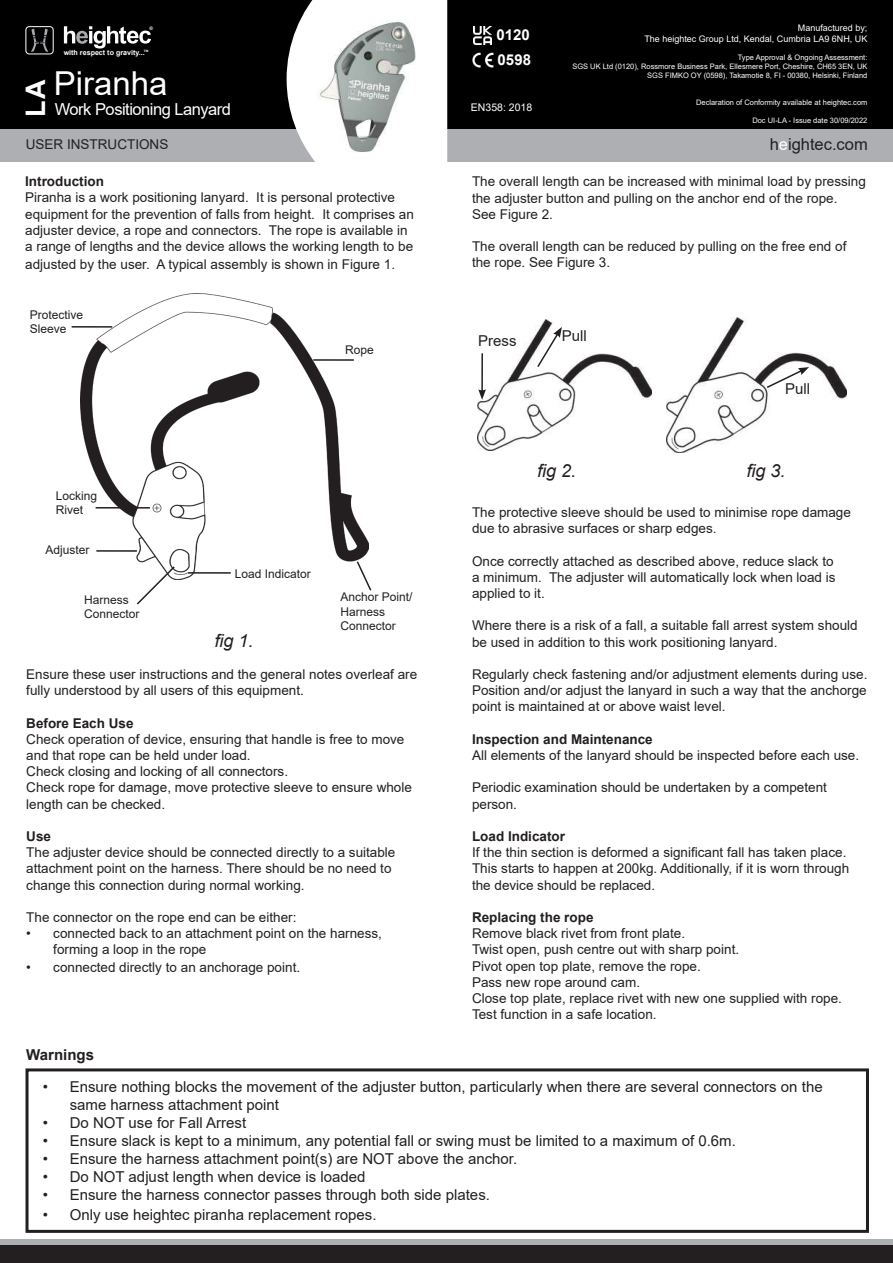
<style>
.page{position:relative;width:893px;height:1263px;background:#fff}
.page>*{position:absolute;margin:0;border:0;box-sizing:border-box;transform-origin:0 0}
.t1{font:33px "Arial";color:#fff}
.t2{font:700 27px "Arial";color:#fff}
.t3{font:italic 18px "Arial";color:#231f20}
.t4{font:16.5px "Arial";letter-spacing:-.03em;color:#fff}
.t5{font:16.5px "Arial";color:#231f20}
.t6{font:15px/18px "Arial";color:#231f20}
.t7{font:700 15px "Arial";color:#231f20}
.t8{font:700 15px "Arial";color:#fff}
.t9{font:13.5px/16.2px "Arial";color:#231f20}
.t10{font:700 13.5px "Arial";color:#231f20}
.t11{font:12px/14.4px "Arial";color:#231f20}
.t12{font:10.5px "Arial";color:#fff}
.t13{font:9px/10.8px "Arial";color:#fff;text-align:right}
.t14{font:7.5px/9px "Arial";color:#fff;text-align:right}
.t15{font:700 7.05px "Arial";color:#fff}
.t16{font:700 4.8px "Arial";color:#fff}
.t17{font:700 3.15px "Arial";color:#fff}
.s1{color:#fff}
</style>
<div class="page">
<div style="left:0;top:1240px;width:893px;height:23px;background:#231f20"></div>
<div style="left:0;top:1239px;width:893px;height:6px;background:#aeafb3"></div>
<div style="left:0;top:0;width:893px;height:158px;background:#000"></div>
<div style="left:0;top:130px;width:893px;height:32px;background:#aeafb3"></div>
<svg style="left:287px;top:0;width:160px;height:162px;background:#ebebeb"></svg>
<div style="left:26px;top:26px;width:28px;height:28px;border:1px solid #fff;border-radius:3px"></div>
<svg style="left:31px;top:29px;width:17px;height:23px"></svg>
<svg style="left:64px;top:26px;width:87px;height:23px"></svg>
<img style="left:317px;top:19px;width:99px;height:137px">
<div style="left:26px;top:1068px;width:843px;height:165px;border:3px solid #231f20"></div>
<img style="left:478px;top:320px;width:174px;height:131px">
<img style="left:667px;top:318px;width:179px;height:135px">
<svg style="left:765px;top:367px;width:44px;height:22px"></svg>
<svg style="left:536px;top:327px;width:26px;height:42px"></svg>
<hr style="left:481px;top:353px;width:2px;height:39px;background:#231f20">
<svg style="left:478px;top:389px;width:8px;height:11px"></svg>
<img style="left:80px;top:293px;width:289px;height:286px">
<hr style="left:96px;top:507px;width:54px;height:2px;background:#231f20">
<hr style="left:96px;top:550px;width:41px;height:2px;background:#231f20">
<hr style="left:188px;top:572px;width:43px;height:2px;background:#231f20">
<hr style="left:313px;top:359px;width:41px;height:2px;background:#231f20">
<svg style="left:355px;top:560px;width:17px;height:31px"></svg>
<hr style="left:72px;top:326px;width:40px;height:2px;background:#231f20">
<svg style="left:135px;top:565px;width:41px;height:40px"></svg>
<img style="left:472px;top:52px;width:21px;height:16px">
<img style="left:473px;top:26px;width:18px;height:19px">
<h2 class="t2" style="left:17px;top:117px;width:39px;rotate:-90deg">LA</h2>
<p class="t16" style="left:149px;top:25px;width:5px">®</p>
<p class="t8" style="left:497px;top:25px;width:35px">0120</p>
<p class="t17" style="left:144px;top:48px;width:6px">TM</p>
<p class="t15" style="left:64px;top:47px;width:83px">with respect to gravity...</p>
<p class="t8" style="left:498px;top:50px;width:35px">0598</p>
<h1 class="t1" style="left:54px;top:60px;width:115px">Piranha</h1>
<p class="t4" style="left:55px;top:97px;width:178px">Work Positioning Lanyard</p>
<p class="t12" style="left:471px;top:100px;width:63px">EN358: 2018</p>
<p class="t13" style="left:644px;top:22px;width:225px">Manufactured by;<br>The heightec Group Ltd, Kendal, Cumbria LA9 6NH, UK</p>
<p class="t14" style="left:572px;top:52px;width:297px">Type Approval &amp; Ongoing Assessment:<br>SGS UK Ltd (0120), Rossmore Business Park, Ellesmere Port, Cheshire, CH65 3EN, UK<br>SGS FIMKO OY (0598), Takamotie 8, FI - 00380, Helsinki, Finland</p>
<p class="t14" style="left:696px;top:97px;width:173px">Declaration of Conformity available at heightec.com</p>
<p class="t14" style="left:752px;top:115px;width:117px">Doc UI-LA - Issue date 30/09/2022</p>
<p class="t9" style="left:26px;top:136px;width:144px">USER INSTRUCTIONS</p>
<p class="t5" style="left:770px;top:133px;width:100px">h<span class="s1">e</span>ightec.com</p>
<p class="t10" style="left:25px;top:172px;width:80px">Introduction</p>
<p class="t9" style="left:25px;top:189px;width:390px">Piranha is a work positioning lanyard. It is personal protective equipment for the prevention of falls from height. It comprises an adjuster device, a rope and connectors. The rope is available in a range of lengths and the device allows the working length to be</p>
<p class="t9" style="left:25px;top:256px;width:371px">adjusted by the user. A typical assembly is shown in Figure 1.</p>
<p class="t11" style="left:30px;top:307px;width:55px">Protective<br>Sleeve</p>
<p class="t11" style="left:56px;top:488px;width:43px">Locking<br>Rivet</p>
<p class="t11" style="left:45px;top:542px;width:46px">Adjuster</p>
<p class="t11" style="left:84px;top:592px;width:57px">Harness<br>Connector</p>
<p class="t11" style="left:345px;top:342px;width:30px">Rope</p>
<p class="t11" style="left:235px;top:566px;width:78px">Load Indicator</p>
<h3 class="t3" style="left:214px;top:629px;width:41px">fig 1.</h3>
<p class="t11" style="left:340px;top:590px;width:74px">Anchor Point/<br>Harness<br>Connector</p>
<p class="t9" style="left:26px;top:666px;width:392px">Ensure these user instructions and the general notes overleaf are fully understood by all users of this equipment.</p>
<p class="t10" style="left:26px;top:713px;width:109px">Before Each Use</p>
<p class="t9" style="left:26px;top:731px;width:387px">Check operation of device, ensuring that handle is free to move and that rope can be held under load.<br>Check closing and locking of all connectors.<br>Check rope for damage, move protective sleeve to ensure whole length can be checked.</p>
<p class="t10" style="left:26px;top:827px;width:26px">Use</p>
<p class="t9" style="left:26px;top:844px;width:371px">The adjuster device should be connected directly to a suitable attachment point on the harness. There should be no need to change this connection during normal working.</p>
<p class="t9" style="left:26px;top:909px;width:272px">The connector on the rope end can be either:</p>
<p class="t9" style="left:53px;top:925px;width:330px;text-indent:-27px">• connected back to an attachment point on the harness, forming a loop in the rope</p>
<p class="t9" style="left:26px;top:959px;width:275px">• connected directly to an anchorage point.</p>
<p class="t7" style="left:26px;top:1044px;width:69px">Warnings</p>
<p class="t9" style="left:472px;top:173px;width:395px">The overall length can be increased with minimal load by pressing the adjuster button and pulling on the anchor end of the rope.<br>See Figure 2.</p>
<p class="t9" style="left:472px;top:238px;width:376px">The overall length can be reduced by pulling on the free end of the rope. See Figure 3.</p>
<p class="t6" style="left:478px;top:332px;width:40px">Press</p>
<p class="t6" style="left:562px;top:327px;width:27px">Pull</p>
<p class="t6" style="left:785px;top:379px;width:27px">Pull</p>
<h3 class="t3" style="left:537px;top:459px;width:41px">fig 2.</h3>
<h3 class="t3" style="left:747px;top:459px;width:41px">fig 3.</h3>
<p class="t9" style="left:472px;top:504px;width:380px">The protective sleeve should be used to minimise rope damage due to abrasive surfaces or sharp edges.</p>
<p class="t9" style="left:472px;top:553px;width:365px">Once correctly attached as described above, reduce slack to a minimum. The adjuster will automatically lock when load is applied to it.</p>
<p class="t9" style="left:472px;top:617px;width:387px">Where there is a risk of a fall, a suitable fall arrest system should be used in addition to this work positioning lanyard.</p>
<p class="t9" style="left:472px;top:666px;width:397px;text-align:justify">Regularly check fastening and/or adjustment elements during use.<br>Position and/or adjust the lanyard in such a way that the anchorge point is maintained at or above waist level.</p>
<p class="t10" style="left:472px;top:729px;width:182px">Inspection and Maintenance</p>
<p class="t9" style="left:472px;top:747px;width:389px">All elements of the lanyard should be inspected before each use.</p>
<p class="t9" style="left:472px;top:779px;width:356px">Periodic examination should be undertaken by a competent person.</p>
<p class="t10" style="left:472px;top:827px;width:95px">Load Indicator</p>
<p class="t9" style="left:472px;top:844px;width:379px">If the thin section is deformed a significant fall has taken place.<br>This starts to happen at 200kg. Additionally, if it is worn through the device should be replaced.</p>
<p class="t10" style="left:472px;top:908px;width:123px">Replacing the rope</p>
<p class="t9" style="left:472px;top:925px;width:371px">Remove black rivet from front plate.<br>Twist open, push centre out with sharp point.<br>Pivot open top plate, remove the rope.<br>Pass new rope around cam.<br>Close top plate, replace rivet with new one supplied with rope.<br>Test function in a safe location.</p>
<p class="t6" style="left:70px;top:1078px;width:754px;text-indent:-27px">• Ensure nothing blocks the movement of the adjuster button, particularly when there are several connectors on the same harness attachment point</p>
<p class="t6" style="left:43px;top:1114px;width:205px">• Do NOT use for Fall Arrest</p>
<p class="t6" style="left:43px;top:1132px;width:695px">• Ensure slack is kept to a minimum, any potential fall or swing must be limited to a maximum of 0.6m.</p>
<p class="t6" style="left:43px;top:1150px;width:476px">• Ensure the harness attachment point(s) are NOT above the anchor.</p>
<p class="t6" style="left:43px;top:1168px;width:324px">• Do NOT adjust length when device is loaded</p>
<p class="t6" style="left:43px;top:1186px;width:449px">• Ensure the harness connector passes through both side plates.</p>
<p class="t6" style="left:43px;top:1205px;width:335px">• Only use heightec piranha replacement ropes.</p>
</div>
